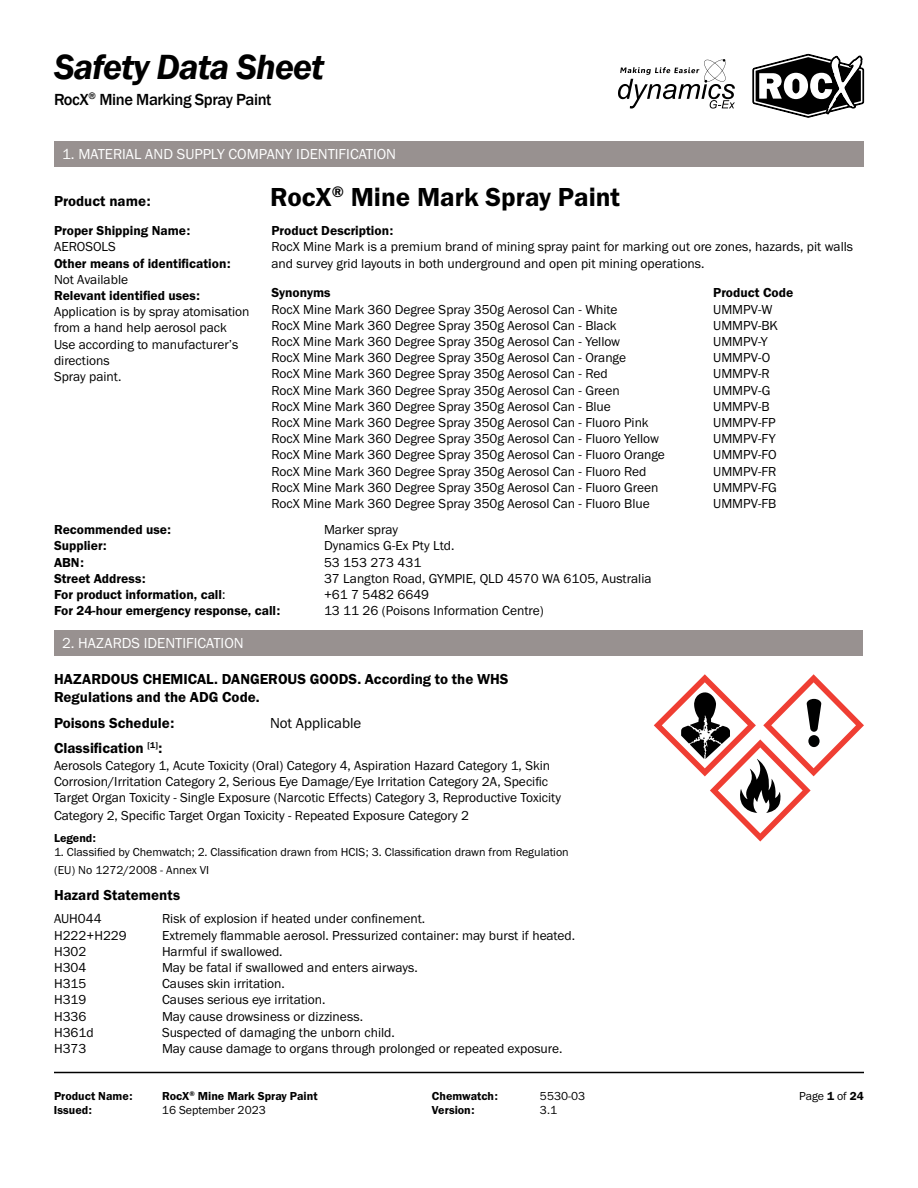
<style>
.page{position:relative;width:918px;height:1188px;background:#fff}
.page>*{position:absolute;margin:0;border:0;box-sizing:border-box;transform-origin:0 0}
.t1{font:italic 600 36px "Franklin Gothic";letter-spacing:-.025em;color:#000}
.t2{font:27px "Franklin Gothic URW Dem";color:#000}
.t3{font:500 16.5px "Franklin Gothic";letter-spacing:-.025em;color:#000}
.t4{font:15px/18px "Franklin Gothic URW Dem";color:#000}
.t5{font:15px "Franklin Gothic URW Boo";color:#fff}
.t6{font:15px "Franklin Gothic URW Boo";color:#000}
.t7{font:13.5px/16.2px "Franklin Gothic URW Boo";color:#000}
.t8{font:13.5px "Franklin Gothic URW Dem";color:#000}
.t9{font:12px/18px "Franklin Gothic URW Boo";color:#000}
.t10{font:12px "Franklin Gothic URW Dem";color:#000}
.s1{font-family:"Franklin Gothic URW Boo"}
.s2{font-family:"Franklin Gothic URW Dem"}
</style>
<div class="page">
<hr style="left:54px;top:1072px;width:810px;height:1px;background:#000">
<svg style="left:618px;top:59px;width:117px;height:50px"></svg>
<svg style="left:752px;top:53px;width:112px;height:65px"></svg>
<div style="left:55px;top:142px;width:809px;height:25px;background:#989190"></div>
<div style="left:55px;top:631px;width:808px;height:25px;background:#989190"></div>
<svg style="left:654px;top:674px;width:210px;height:168px"></svg>
<h1 class="t1" style="left:54px;top:44px;width:272px">Safety Data Sheet</h1>
<p class="t3" style="left:54px;top:89px;width:219px">RocX<sup>®</sup> Mine Marking Spray Paint</p>
<p class="t5" style="left:62px;top:145px;width:335px">1. MATERIAL AND SUPPLY COMPANY IDENTIFICATION</p>
<p class="t4" style="left:54px;top:191px;width:98px">Product name:</p>
<h2 class="t2" style="left:270px;top:180px;width:352px">RocX<sup>®</sup> Mine Mark Spray Paint</h2>
<p class="t8" style="left:54px;top:222px;width:138px">Proper Shipping Name:</p>
<p class="t7" style="left:54px;top:239px;width:63px">AEROSOLS</p>
<p class="t8" style="left:54px;top:255px;width:178px">Other means of identification:</p>
<p class="t7" style="left:54px;top:271px;width:76px">Not Available</p>
<p class="t8" style="left:54px;top:287px;width:148px">Relevant identified uses:</p>
<p class="t7" style="left:54px;top:303px;width:197px">Application is by spray atomisation from a hand help aerosol pack<br>Use according to manufacturer’s directions<br>Spray paint.</p>
<p class="t8" style="left:271px;top:222px;width:123px">Product Description:</p>
<p class="t7" style="left:271px;top:239px;width:583px">RocX Mine Mark is a premium brand of mining spray paint for marking out ore zones, hazards, pit walls and survey grid layouts in both underground and open pit mining operations.</p>
<p class="t8" style="left:271px;top:285px;width:61px">Synonyms</p>
<p class="t7" style="left:271px;top:301px;width:395px">RocX Mine Mark 360 Degree Spray 350g Aerosol Can - White<br>RocX Mine Mark 360 Degree Spray 350g Aerosol Can - Black<br>RocX Mine Mark 360 Degree Spray 350g Aerosol Can - Yellow<br>RocX Mine Mark 360 Degree Spray 350g Aerosol Can - Orange<br>RocX Mine Mark 360 Degree Spray 350g Aerosol Can - Red<br>RocX Mine Mark 360 Degree Spray 350g Aerosol Can - Green<br>RocX Mine Mark 360 Degree Spray 350g Aerosol Can - Blue<br>RocX Mine Mark 360 Degree Spray 350g Aerosol Can - Fluoro Pink RocX Mine Mark 360 Degree Spray 350g Aerosol Can - Fluoro Yellow RocX Mine Mark 360 Degree Spray 350g Aerosol Can - Fluoro Orange RocX Mine Mark 360 Degree Spray 350g Aerosol Can - Fluoro Red RocX Mine Mark 360 Degree Spray 350g Aerosol Can - Fluoro Green RocX Mine Mark 360 Degree Spray 350g Aerosol Can - Fluoro Blue</p>
<p class="t8" style="left:713px;top:285px;width:82px">Product Code</p>
<p class="t7" style="left:713px;top:301px;width:66px">UMMPV-W<br>UMMPV-BK<br>UMMPV-Y<br>UMMPV-O<br>UMMPV-R<br>UMMPV-G<br>UMMPV-B<br>UMMPV-FP<br>UMMPV-FY<br>UMMPV-FO<br>UMMPV-FR<br>UMMPV-FG<br>UMMPV-FB</p>
<p class="t8" style="left:54px;top:521px;width:119px">Recommended use:</p>
<p class="t7" style="left:324px;top:521px;width:75px">Marker spray</p>
<p class="t8" style="left:54px;top:537px;width:54px">Supplier:</p>
<p class="t7" style="left:324px;top:537px;width:132px">Dynamics G-Ex Pty Ltd.</p>
<p class="t8" style="left:54px;top:554px;width:31px">ABN:</p>
<p class="t7" style="left:324px;top:554px;width:99px">53 153 273 431</p>
<p class="t8" style="left:54px;top:570px;width:93px">Street Address:</p>
<p class="t7" style="left:324px;top:570px;width:329px">37 Langton Road, GYMPIE, QLD 4570 WA 6105, Australia</p>
<p class="t8" style="left:54px;top:586px;width:173px">For product information, call<span class="s1">:</span></p>
<p class="t7" style="left:324px;top:586px;width:107px">+61 7 5482 6649</p>
<p class="t8" style="left:54px;top:602px;width:228px">For 24-hour emergency response, call:</p>
<p class="t7" style="left:324px;top:602px;width:221px">13 11 26 (Poisons Information Centre)</p>
<p class="t5" style="left:62px;top:634px;width:183px">2. HAZARDS IDENTIFICATION</p>
<p class="t4" style="left:54px;top:670px;width:456px">HAZARDOUS CHEMICAL. DANGEROUS GOODS. According to the WHS<br>Regulations and the ADG Code.</p>
<p class="t4" style="left:54px;top:714px;width:122px">Poisons Schedule:</p>
<p class="t6" style="left:270px;top:713px;width:93px">Not Applicable</p>
<p class="t4" style="left:54px;top:739px;width:110px">Classification <sup>[1]</sup>:</p>
<p class="t7" style="left:54px;top:757px;width:509px">Aerosols Category 1, Acute Toxicity (Oral) Category 4, Aspiration Hazard Category 1, Skin<br>Corrosion/Irritation Category 2, Serious Eye Damage/Eye Irritation Category 2A, Specific<br>Target Organ Toxicity - Single Exposure (Narcotic Effects) Category 3, Reproductive Toxicity</p>
<p class="t7" style="left:54px;top:807px;width:417px">Category 2, Specific Target Organ Toxicity - Repeated Exposure Category 2</p>
<p class="t10" style="left:54px;top:830px;width:44px">Legend:</p>
<p class="t9" style="left:54px;top:843px;width:516px">1. Classified by Chemwatch; 2. Classification drawn from HCIS; 3. Classification drawn from Regulation (EU) No 1272/2008 - Annex VI</p>
<p class="t4" style="left:54px;top:885px;width:128px">Hazard Statements</p>
<p class="t7" style="left:54px;top:911px;width:49px">AUH044</p>
<p class="t7" style="left:162px;top:911px;width:265px">Risk of explosion if heated under confinement.</p>
<p class="t7" style="left:54px;top:927px;width:74px">H222+H229</p>
<p class="t7" style="left:162px;top:927px;width:415px">Extremely flammable aerosol. Pressurized container: may burst if heated.</p>
<p class="t7" style="left:54px;top:943px;width:34px">H302</p>
<p class="t7" style="left:162px;top:943px;width:122px">Harmful if swallowed.</p>
<p class="t7" style="left:54px;top:959px;width:34px">H304</p>
<p class="t7" style="left:162px;top:959px;width:257px">May be fatal if swallowed and enters airways.</p>
<p class="t7" style="left:54px;top:975px;width:34px">H315</p>
<p class="t7" style="left:162px;top:975px;width:124px">Causes skin irritation.</p>
<p class="t7" style="left:54px;top:992px;width:34px">H319</p>
<p class="t7" style="left:162px;top:992px;width:165px">Causes serious eye irritation.</p>
<p class="t7" style="left:54px;top:1008px;width:34px">H336</p>
<p class="t7" style="left:162px;top:1008px;width:203px">May cause drowsiness or dizziness.</p>
<p class="t7" style="left:54px;top:1024px;width:41px">H361d</p>
<p class="t7" style="left:162px;top:1024px;width:234px">Suspected of damaging the unborn child.</p>
<p class="t7" style="left:54px;top:1040px;width:34px">H373</p>
<p class="t7" style="left:162px;top:1040px;width:402px">May cause damage to organs through prolonged or repeated exposure.</p>
<p class="t10" style="left:54px;top:1089px;width:80px">Product Name:</p>
<p class="t10" style="left:162px;top:1089px;width:157px">RocX<sup>®</sup> Mine Mark Spray Paint</p>
<p class="t10" style="left:432px;top:1089px;width:67px">Chemwatch:</p>
<p class="t9" style="left:540px;top:1087px;width:47px">5530-03</p>
<p class="t10" style="left:54px;top:1103px;width:40px">Issued:</p>
<p class="t9" style="left:162px;top:1101px;width:105px">16 September 2023</p>
<p class="t10" style="left:432px;top:1103px;width:44px">Version:</p>
<p class="t9" style="left:540px;top:1101px;width:19px">3.1</p>
<p class="t9" style="left:799px;top:1087px;width:66px">Page <span class="s2">1</span> of <span class="s2">24</span></p>
</div>
